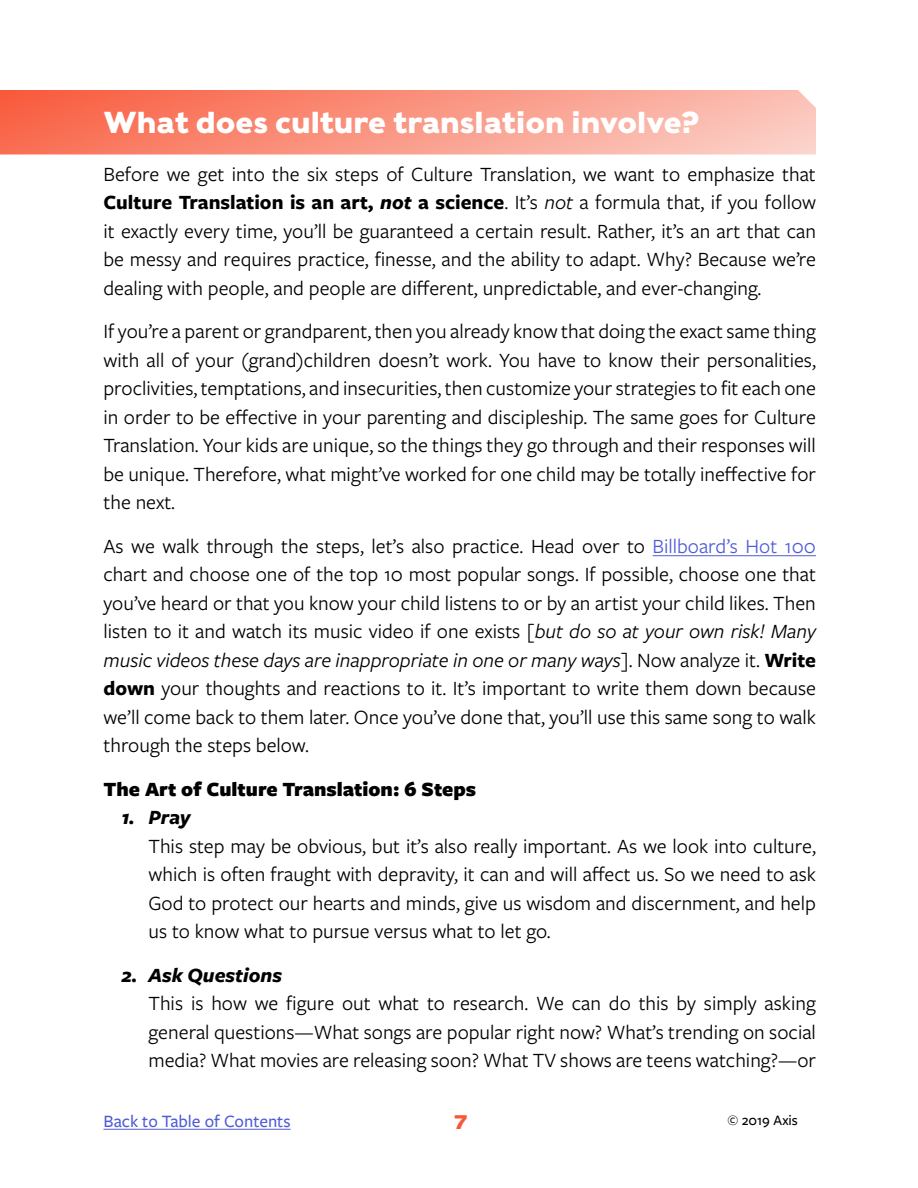
<style>
.page{position:relative;width:918px;height:1188px;background:#fff}
.page>*{position:absolute;margin:0;border:0;box-sizing:border-box;transform-origin:0 0}
.t1{font:700 30px "Caslons Egyptian";color:#fff}
.t2{font:21px/28.5px "Freight Sans Pro";color:#000;text-align:justify}
.t3{font:900 21px "Freight Sans Pro";color:#000}
.t4{font:italic 700 21px "Freight Sans Pro";color:#000}
.t5{font:700 19.5px "Caslons Egyptian";color:#f95738}
.t6{font:500 18px "Freight Sans Pro";color:#4f5cd6}
.t7{font:500 15px "Freight Sans Pro";color:#000}
.s1{font-weight:700}
.s2{font-weight:700;font-style:italic}
.s3{font-style:italic}
.s4{color:#4f5cd6}
</style>
<div class="page">
<hr style="left:653px;top:555px;width:163px;height:1px;background:#4f5cd6">
<hr style="left:104px;top:1129px;width:187px;height:1px;background:#4f5cd6">
<svg style="left:0;top:90px;width:816px;height:64px;background:#fa9683"></svg>
<h1 class="t1" style="left:104px;top:103px;width:598px">What does culture translation involve?</h1>
<p class="t2" style="left:104px;top:159px;width:714px">Before we get into the six steps of Culture Translation, we want to emphasize that <span class="s1">Culture Translation is an art,</span> <span class="s2">not</span> <span class="s1">a science</span>. It’s <span class="s3">not</span> a formula that, if you follow it exactly every time, you’ll be guaranteed a certain result. Rather, it’s an art that can be messy and requires practice, finesse, and the ability to adapt. Why? Because we’re dealing with people, and people are different, unpredictable, and ever-changing.</p>
<p class="t2" style="left:104px;top:316px;width:714px">If you’re a parent or grandparent, then you already know that doing the exact same thing with all of your (grand)children doesn’t work. You have to know their personalities, proclivities, temptations, and insecurities, then customize your strategies to fit each one in order to be effective in your parenting and discipleship. The same goes for Culture Translation. Your kids are unique, so the things they go through and their responses will be unique. Therefore, what might’ve worked for one child may be totally ineffective for the next.</p>
<p class="t2" style="left:104px;top:531px;width:714px">As we walk through the steps, let’s also practice. Head over to <span class="s4">Billboard’s Hot 100 </span>chart and choose one of the top 10 most popular songs. If possible, choose one that you’ve heard or that you know your child listens to or by an artist your child likes. Then listen to it and watch its music video if one exists [<span class="s3">but do so at your own risk! Many music videos these days are inappropriate in one or many ways</span>]. Now analyze it. <span class="s1">Write down</span> your thoughts and reactions to it. It’s important to write them down because we’ll come back to them later. Once you’ve done that, you’ll use this same song to walk through the steps below.</p>
<p class="t3" style="left:104px;top:774px;width:374px">The Art of Culture Translation: 6 Steps</p>
<p class="t4" style="left:121px;top:803px;width:70px">1. Pray</p>
<p class="t2" style="left:149px;top:831px;width:669px">This step may be obvious, but it’s also really important. As we look into culture, which is often fraught with depravity, it can and will affect us. So we need to ask God to protect our hearts and minds, give us wisdom and discernment, and help us to know what to pursue versus what to let go.</p>
<p class="t4" style="left:121px;top:961px;width:162px">2. Ask Questions</p>
<p class="t2" style="left:149px;top:988px;width:669px">This is how we figure out what to research. We can do this by simply asking general questions—What songs are popular right now? What’s trending on social media? What movies are releasing soon? What TV shows are teens watching?—or</p>
<p class="t6" style="left:104px;top:1109px;width:189px">Back to Table of Contents</p>
<p class="t5" style="left:454px;top:1109px;width:14px">7</p>
<p class="t7" style="left:727px;top:1110px;width:72px">© 2019 Axis</p>
</div>
